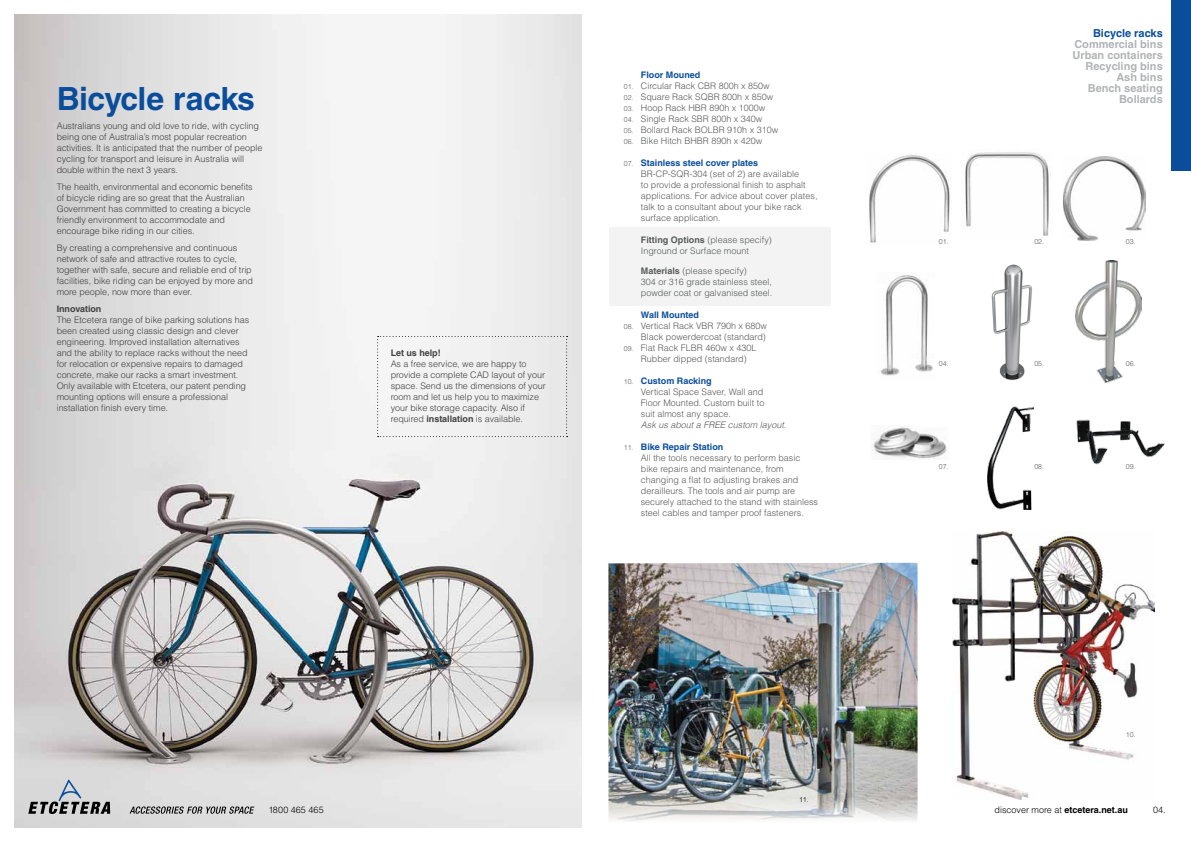
<style>
.page{position:relative;width:1191px;height:842px;background:#fff}
.page>*{position:absolute;margin:0;border:0;box-sizing:border-box;transform-origin:0 0}
.t1{font:700 32px "Helvetica";letter-spacing:-.02em;color:#0a4e9b}
.t2{font:700 11px/11px "Helvetica";color:#b1b4b6;text-align:right}
.t3{font:700 11px "Helvetica";color:#0a4e9b}
.t4{font:300 9px/11px "Helvetica";letter-spacing:-.005em;color:#414042}
.t5{font:300 9px/11px "Helvetica";color:#58595b}
.t6{font:700 9px "Helvetica";color:#000}
.t7{font:italic 300 9px "Helvetica";color:#58595b}
.t8{font:700 9px "Helvetica";color:#0a4e9b}
.t9{font:700 9px "Helvetica";letter-spacing:-.005em;color:#414042}
.t10{font:300 9px "Helvetica";letter-spacing:.01em;color:#000}
.t11{font:300 7px "Helvetica";color:#58595b}
.t12{font:300 7px "Helvetica";color:#000}
.s1{font-weight:700}
.s2{font-size:7px}
.s3{font-weight:700;color:#0a4e9b}
.s4{font-weight:300}
</style>
<div class="page">
<img style="left:965px;top:152px;width:84px;height:84px">
<img style="left:14px;top:14px;width:567px;height:814px">
<div style="left:609px;top:228px;width:222px;height:78px;background:#f2f3f2"></div>
<img style="left:1076px;top:419px;width:89px;height:46px">
<img style="left:608px;top:563px;width:309px;height:258px">
<img style="left:869px;top:155px;width:82px;height:88px">
<img style="left:991px;top:264px;width:41px;height:116px">
<img style="left:1075px;top:260px;width:66px;height:122px">
<img style="left:881px;top:272px;width:52px;height:104px">
<img style="left:1063px;top:157px;width:82px;height:83px">
<img style="left:952px;top:532px;width:202px;height:267px">
<img style="left:987px;top:406px;width:46px;height:104px">
<svg style="left:28px;top:780px;width:82px;height:34px;background:#a9abae"></svg>
<svg style="left:130px;top:806px;width:124px;height:8px"></svg>
<div style="left:1171px;top:0;width:20px;height:170px;background:#0a4e9b"></div>
<img style="left:871px;top:426px;width:76px;height:33px">
<svg style="left:377px;top:336px;width:190px;height:101px"></svg>
<h1 class="t1" style="left:57px;top:79px;width:200px">Bicycle racks</h1>
<p class="t4" style="left:57px;top:120px;width:207px">Australians young and old love to ride, with cycling being one of Australia’s most popular recreation activities. It is anticipated that the number of people cycling for transport and leisure in Australia will double within the next 3 years.</p>
<p class="t4" style="left:57px;top:181px;width:197px">The health, environmental and economic benefits of bicycle riding are so great that the Australian Government has committed to creating a bicycle friendly environment to accommodate and encourage bike riding in our cities.</p>
<p class="t4" style="left:57px;top:242px;width:198px">By creating a comprehensive and continuous network of safe and attractive routes to cycle, together with safe, secure and reliable end of trip facilities, bike riding can be enjoyed by more and more people, now more than ever.</p>
<p class="t9" style="left:57px;top:303px;width:46px">Innovation</p>
<p class="t4" style="left:57px;top:314px;width:194px">The Etcetera range of bike parking solutions has been created using classic design and clever engineering. Improved installation alternatives and the ability to replace racks without the need for relocation or expensive repairs to damaged concrete, make our racks a smart investment.<br>Only available with Etcetera, our patent pending mounting options will ensure a professional installation finish every time.</p>
<p class="t9" style="left:391px;top:347px;width:52px">Let us help!</p>
<p class="t4" style="left:391px;top:358px;width:156px">As a free service, we are happy to provide a complete CAD layout of your space. Send us the dimensions of your room and let us help you to maximize your bike storage capacity. Also if required <span class="s1">installation</span> is available.</p>
<p class="t8" style="left:641px;top:69px;width:61px">Floor Mouned</p>
<p class="t5" style="left:624px;top:80px;width:147px"><span class="s2">01.</span> Circular Rack CBR 800h x 850w</p>
<p class="t5" style="left:624px;top:91px;width:151px"><span class="s2">02.</span> Square Rack SQBR 800h x 850w</p>
<p class="t5" style="left:624px;top:102px;width:143px"><span class="s2">03.</span> Hoop Rack HBR 890h x 1000w</p>
<p class="t5" style="left:624px;top:113px;width:140px"><span class="s2">04.</span> Single Rack SBR 800h x 340w</p>
<p class="t5" style="left:624px;top:124px;width:156px"><span class="s2">05.</span> Bollard Rack BOLBR 910h x 310w</p>
<p class="t5" style="left:624px;top:135px;width:140px"><span class="s2">06.</span> Bike Hitch BHBR 890h x 420w</p>
<p class="t5" style="left:641px;top:157px;width:178px;text-indent:-17px"><span class="s2">07.</span> <span class="s3">Stainless steel cover plates </span>BR-CP-SQR-304 (set of 2) are available<br>to provide a professional finish to asphalt applications. For advice about cover plates, talk to a consultant about your bike rack surface application.</p>
<p class="t5" style="left:641px;top:234px;width:133px"><span class="s1">Fitting Options</span> (please specify)<br>Inground or Surface mount</p>
<p class="t5" style="left:641px;top:266px;width:133px"><span class="s1">Materials</span> (please specify)<br>304 or 316 grade stainless steel, powder coat or galvanised steel.</p>
<p class="t8" style="left:641px;top:310px;width:60px">Wall Mounted</p>
<p class="t5" style="left:624px;top:321px;width:145px;text-align:right"><span class="s2">08.</span> Vertical Rack VBR 790h x 680w<br>Black powerdercoat (standard)</p>
<p class="t5" style="left:641px;top:343px;width:117px;text-indent:-17px"><span class="s2">09.</span> Flat Rack FLBR 460w x 430L<br>Rubber dipped (standard)</p>
<p class="t5" style="left:641px;top:376px;width:125px;text-indent:-17px"><span class="s2">10.</span> <span class="s3">Custom Racking<br></span>Vertical Space Saver, Wall and<br>Floor Mounted. Custom built to suit almost any space.</p>
<p class="t7" style="left:641px;top:418px;width:147px">Ask us about a FREE custom layout.</p>
<p class="t5" style="left:641px;top:442px;width:179px;text-indent:-17px"><span class="s2">11.</span> <span class="s3">Bike Repair Station<br></span>All the tools necessary to perform basic bike repairs and maintenance, from changing a flat to adjusting brakes and derailleurs. The tools and air pump are securely attached to the stand with stainless steel cables and tamper proof fasteners.</p>
<p class="t12" style="left:799px;top:795px;width:11px">11.</p>
<p class="t3" style="left:1093px;top:26px;width:71px">Bicycle racks</p>
<p class="t2" style="left:1072px;top:38px;width:92px">Commercial bins<br>Urban containers<br>Recycling bins<br>Ash bins<br>Bench seating<br>Bollards</p>
<p class="t11" style="left:939px;top:237px;width:11px">01.</p>
<p class="t11" style="left:1034px;top:237px;width:11px">02.</p>
<p class="t11" style="left:1126px;top:237px;width:11px">03.</p>
<p class="t11" style="left:939px;top:359px;width:11px">04.</p>
<p class="t11" style="left:1034px;top:359px;width:11px">05.</p>
<p class="t11" style="left:1126px;top:359px;width:11px">06.</p>
<p class="t11" style="left:939px;top:462px;width:11px">07.</p>
<p class="t11" style="left:1034px;top:462px;width:11px">08.</p>
<p class="t11" style="left:1126px;top:462px;width:11px">09.</p>
<p class="t11" style="left:1126px;top:730px;width:11px">10.</p>
<p class="t10" style="left:268px;top:804px;width:57px">1800 465 465</p>
<p class="t6" style="left:994px;top:805px;width:135px"><span class="s4">discover more at</span> etcetera.net.au</p>
<p class="t10" style="left:1153px;top:805px;width:14px">04.</p>
</div>
